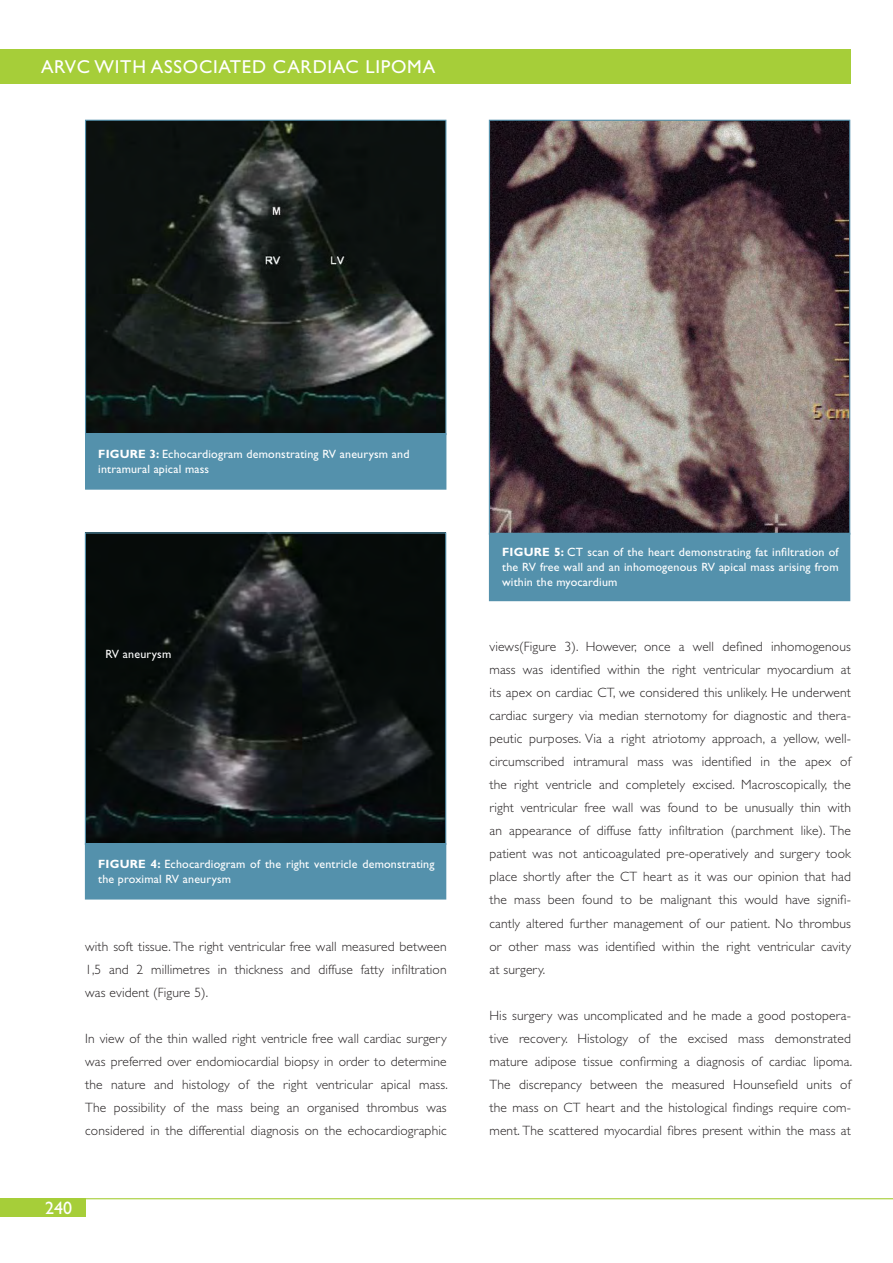
<style>
.page{position:relative;width:893px;height:1263px;background:#fff}
.page>*{position:absolute;margin:0;border:0;box-sizing:border-box;transform-origin:0 0}
.t1{font:18.75px "Gill Sans Std";letter-spacing:.04em;color:#fff}
.t2{font:18px "Gill Sans Std";color:#fff}
.t3{font:300 13.5px/23.1px "Gill Sans Std";letter-spacing:.01em;color:#231f20;text-align:justify}
.t4{font:12px/15px "Gill Sans Std";letter-spacing:.015em;color:#fff}
.s1{font-weight:700}
</style>
<div class="page">
<hr style="left:85px;top:1198px;width:808px;height:1px;background:#a6ce39">
<div style="left:0;top:1198px;width:85px;height:19px;background:#a6ce39"></div>
<div style="left:0;top:50px;width:851px;height:34px;background:#a6ce39"></div>
<img style="left:87px;top:122px;width:357px;height:311px">
<div style="left:86px;top:434px;width:360px;height:55px;background:#5491ac"></div>
<div style="left:85px;top:433px;width:361px;height:57px;border:1px solid #5491ac"></div>
<img style="left:87px;top:534px;width:357px;height:309px">
<div style="left:85px;top:844px;width:361px;height:55px;background:#5491ac"></div>
<div style="left:85px;top:843px;width:361px;height:57px;border:1px solid #5491ac"></div>
<img style="left:491px;top:122px;width:357px;height:411px">
<div style="left:489px;top:533px;width:361px;height:68px;background:#5491ac"></div>
<h1 class="t1" style="left:41px;top:60px;width:396px">ARVC WITH ASSOCIATED CARDIAC LIPOMA</h1>
<p class="t4" style="left:98px;top:448px;width:313px"><span class="s1">FIGURE 3:</span> Echocardiogram demonstrating RV aneurysm and intramural apical mass</p>
<p class="t4" style="left:105px;top:647px;width:67px">RV aneurysm</p>
<p class="t4" style="left:98px;top:857px;width:338px"><span class="s1">FIGURE 4:</span> Echocardiogram of the right ventricle demonstrating the proximal RV aneurysm</p>
<p class="t3" style="left:85px;top:937px;width:363px">with soft tissue. The right ventricular free wall measured between 1,5 and 2 millimetres in thickness and diffuse fatty infiltration was evident (Figure 5).</p>
<p class="t3" style="left:85px;top:1029px;width:364px">In view of the thin walled right ventricle free wall cardiac surgery was preferred over endomiocardial biopsy in order to determine the nature and histology of the right ventricular apical mass.<br>The possibility of the mass being an organised thrombus was considered in the differential diagnosis on the echocardiographic</p>
<h2 class="t2" style="left:45px;top:1201px;width:29px">240</h2>
<p class="t4" style="left:502px;top:546px;width:338px;text-align:justify"><span class="s1">FIGURE 5:</span> CT scan of the heart demonstrating fat infiltration of the RV free wall and an inhomogenous RV apical mass arising from within the myocardium</p>
<p class="t3" style="left:489px;top:636px;width:363px">views(Figure 3). However, once a well defined inhomogenous mass was identified within the right ventricular myocardium at its apex on cardiac CT, we considered this unlikely. He underwent cardiac surgery via median sternotomy for diagnostic and thera&shy;peutic purposes. Via a right atriotomy approach, a yellow, well&shy;circumscribed intramural mass was identified in the apex of the right ventricle and completely excised. Macroscopically, the right ventricular free wall was found to be unusually thin with an appearance of diffuse fatty infiltration (parchment like). The patient was not anticoagulated pre-operatively and surgery took place shortly after the CT heart as it was our opinion that had the mass been found to be malignant this would have signifi&shy;cantly altered further management of our patient. No thrombus or other mass was identified within the right ventricular cavity at surgery.</p>
<p class="t3" style="left:489px;top:1005px;width:364px">His surgery was uncomplicated and he made a good postopera&shy;tive recovery. Histology of the excised mass demonstrated mature adipose tissue confirming a diagnosis of cardiac lipoma.<br>The discrepancy between the measured Hounsefield units of the mass on CT heart and the histological findings require com&shy;ment. The scattered myocardial fibres present within the mass at</p>
</div>
